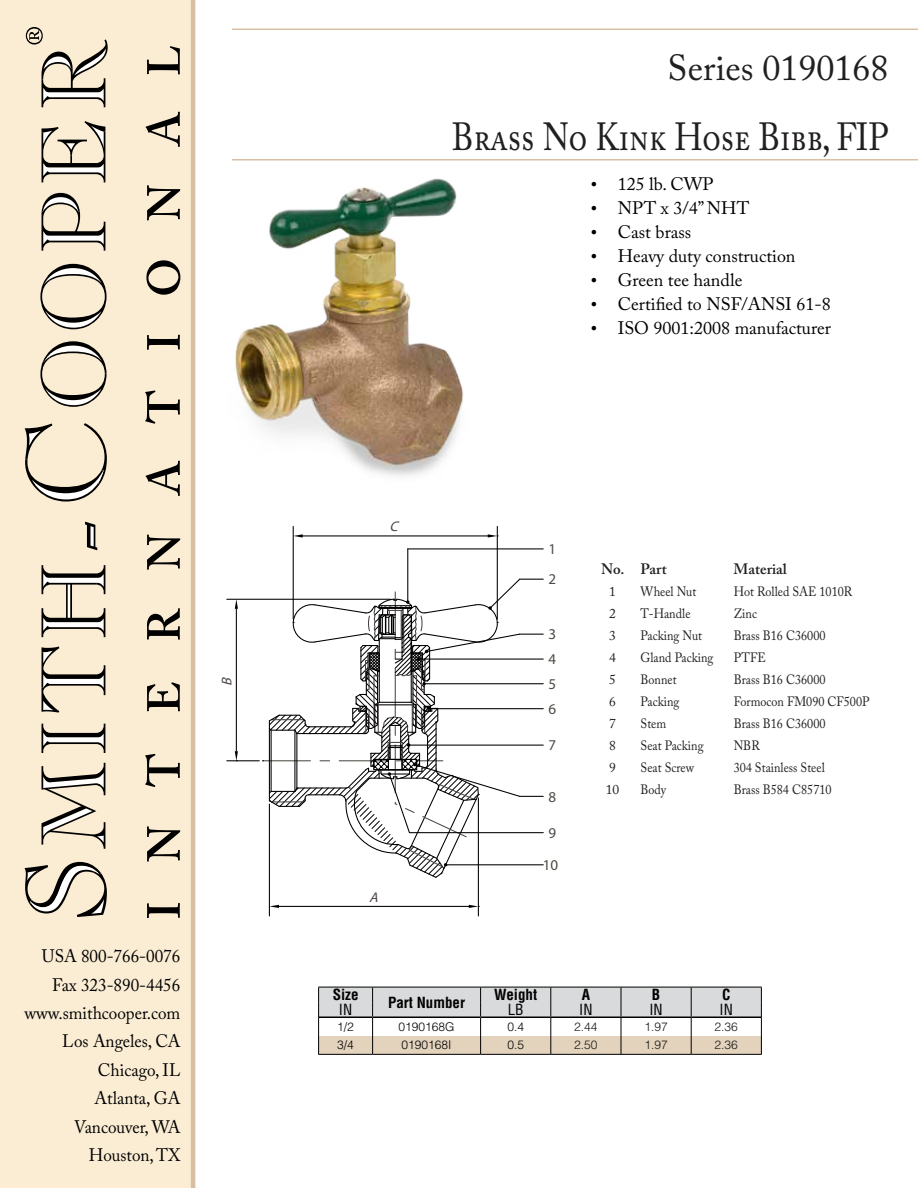
<style>
.page{position:relative;width:918px;height:1188px;background:#fff}
.page>*{position:absolute;margin:0;border:0;box-sizing:border-box;transform-origin:0 0}
.t1{font:39px "Adobe Caslon Pro";letter-spacing:-.005em;color:#221f1f;scale:.85 1}
.t2{font:36px "Adobe Caslon Pro";color:#221f1f}
.t3{font:18px "Adobe Caslon Pro";color:#000}
.t4{font:18px/28.3px "Adobe Caslon Pro";color:#000;text-align:right;scale:.95 1}
.t5{font:700 condensed 15px "Helvetica LT Std";color:#000}
.t6{font:600 15px "Adobe Caslon Pro";color:#221f1f}
.t7{font:15px/24.9px "Myriad Pro";color:#4d4b45}
.t8{font:condensed 15px "Helvetica LT Std";color:#000}
.t9{font:italic 14.1px "Myriad Pro";color:#4d4545}
.t10{font:13.5px "Adobe Caslon Pro";color:#221f1f;scale:.9 1}
.t11{font:13.5px "Adobe Caslon Pro";color:#221f1f}
.t12{font:300 12px "Helvetica LT Std";color:#000}
.t13{font:300 12px "Helvetica LT Std";color:#1a1717}
.s1{font-family:"Times New Roman"}
</style>
<div class="page">
<div style="left:0;top:0;width:191px;height:1188px;background:#fbedd4"></div>
<hr style="left:191px;top:0;width:4px;height:1188px;background:#d7c0a2">
<hr style="left:232px;top:28px;width:686px;height:2px;background:#d7c0a2">
<hr style="left:232px;top:159px;width:686px;height:1px;background:#d7c0a2">
<svg style="left:25px;top:862px;width:82px;height:55px"></svg>
<svg style="left:42px;top:763px;width:63px;height:86px"></svg>
<svg style="left:42px;top:724px;width:63px;height:29px"></svg>
<svg style="left:42px;top:647px;width:63px;height:66px"></svg>
<svg style="left:42px;top:565px;width:63px;height:72px"></svg>
<svg style="left:85px;top:522px;width:12px;height:28px"></svg>
<svg style="left:25px;top:423px;width:82px;height:79px"></svg>
<svg style="left:40px;top:341px;width:67px;height:66px"></svg>
<svg style="left:40px;top:264px;width:67px;height:65px"></svg>
<svg style="left:42px;top:193px;width:63px;height:58px"></svg>
<svg style="left:42px;top:121px;width:63px;height:61px"></svg>
<svg style="left:26px;top:27px;width:82px;height:80px"></svg>
<svg style="left:147px;top:46px;width:33px;height:28px"></svg>
<svg style="left:146px;top:112px;width:34px;height:35px"></svg>
<svg style="left:146px;top:461px;width:34px;height:35px"></svg>
<svg style="left:147px;top:903px;width:33px;height:15px"></svg>
<svg style="left:147px;top:826px;width:33px;height:35px"></svg>
<svg style="left:145px;top:754px;width:35px;height:33px"></svg>
<svg style="left:147px;top:682px;width:33px;height:29px"></svg>
<svg style="left:147px;top:608px;width:33px;height:32px"></svg>
<svg style="left:147px;top:535px;width:33px;height:35px"></svg>
<svg style="left:145px;top:390px;width:35px;height:34px"></svg>
<svg style="left:147px;top:335px;width:33px;height:15px"></svg>
<svg style="left:146px;top:260px;width:34px;height:35px"></svg>
<svg style="left:147px;top:185px;width:33px;height:35px"></svg>
<img style="left:235px;top:178px;width:228px;height:298px">
<svg style="left:318px;top:987px;width:444px;height:67px"></svg>
<hr style="left:318px;top:1054px;width:55px;height:1px;background:#000">
<hr style="left:373px;top:1054px;width:108px;height:1px;background:#000">
<hr style="left:481px;top:1054px;width:70px;height:1px;background:#000">
<hr style="left:551px;top:1054px;width:70px;height:1px;background:#000">
<hr style="left:621px;top:1054px;width:70px;height:1px;background:#000">
<hr style="left:691px;top:1054px;width:71px;height:1px;background:#000">
<hr style="left:319px;top:1017px;width:54px;height:1px;background:#000">
<hr style="left:373px;top:1017px;width:108px;height:1px;background:#000">
<hr style="left:481px;top:1017px;width:70px;height:1px;background:#000">
<hr style="left:551px;top:1017px;width:70px;height:1px;background:#000">
<hr style="left:621px;top:1017px;width:70px;height:1px;background:#000">
<hr style="left:691px;top:1017px;width:70px;height:1px;background:#000">
<hr style="left:408px;top:548px;width:135px;height:1px;background:#000">
<hr style="left:407px;top:549px;width:1px;height:52px;background:#000">
<hr style="left:293px;top:526px;width:1px;height:93px;background:#000">
<hr style="left:497px;top:526px;width:1px;height:93px;background:#000">
<hr style="left:303px;top:535px;width:185px;height:1px;background:#000">
<svg style="left:293px;top:534px;width:10px;height:4px"></svg>
<svg style="left:488px;top:534px;width:10px;height:4px"></svg>
<hr style="left:269px;top:804px;width:1px;height:112px;background:#000">
<hr style="left:478px;top:798px;width:1px;height:118px;background:#000">
<hr style="left:279px;top:906px;width:190px;height:1px;background:#000">
<svg style="left:269px;top:905px;width:10px;height:3px"></svg>
<svg style="left:469px;top:905px;width:10px;height:3px"></svg>
<hr style="left:227px;top:599px;width:164px;height:1px;background:#000">
<hr style="left:227px;top:760px;width:32px;height:1px;background:#000">
<hr style="left:236px;top:609px;width:1px;height:142px;background:#000">
<svg style="left:235px;top:599px;width:3px;height:10px"></svg>
<svg style="left:263px;top:578px;width:280px;height:301px"></svg>
<svg style="left:235px;top:751px;width:3px;height:11px"></svg>
<p class="t9" style="left:218px;top:686px;width:14px;rotate:-90deg">B</p>
<h3 class="t4" style="left:25px;top:942px;width:166px">USA 800-766-0076<br>Fax 323-890-4456 www.smithcooper.com<br>Los Angeles, CA<br>Chicago, IL<br>Atlanta, GA<br>Vancouver, WA<br>Houston, TX</h3>
<h2 class="t2" style="left:668px;top:47px;width:223px">Series 0190168</h2>
<h1 class="t1" style="left:452px;top:114px;width:515px">Brass No Kink Hose Bibb, FIP</h1>
<p class="t9" style="left:389px;top:518px;width:14px">C</p>
<p class="t9" style="left:369px;top:888px;width:15px">A</p>
<h3 class="t3" style="left:591px;top:174px;width:124px"><span class="s1">•</span> 125 lb. CWP</h3>
<h3 class="t3" style="left:591px;top:198px;width:160px"><span class="s1">•</span> NPT x 3/4” NHT</h3>
<h3 class="t3" style="left:591px;top:222px;width:102px"><span class="s1">•</span> Cast brass</h3>
<h3 class="t3" style="left:591px;top:246px;width:206px"><span class="s1">•</span> Heavy duty construction</h3>
<h3 class="t3" style="left:591px;top:270px;width:153px"><span class="s1">•</span> Green tee handle</h3>
<h3 class="t3" style="left:591px;top:294px;width:242px"><span class="s1">•</span> Certified to NSF/ANSI 61-8</h3>
<h3 class="t3" style="left:591px;top:318px;width:242px"><span class="s1">•</span> ISO 9001:2008 manufacturer</h3>
<p class="t7" style="left:549px;top:536px;width:9px">1</p>
<p class="t7" style="left:549px;top:567px;width:9px">2</p>
<p class="t7" style="left:549px;top:622px;width:9px">3<br>4</p>
<p class="t7" style="left:549px;top:671px;width:9px">5</p>
<p class="t7" style="left:549px;top:696px;width:9px">6</p>
<p class="t7" style="left:549px;top:733px;width:9px">7</p>
<p class="t7" style="left:549px;top:784px;width:9px">8</p>
<p class="t7" style="left:543px;top:817px;width:17px;line-height:32.1px;text-align:center">9<br>10</p>
<p class="t6" style="left:601px;top:560px;width:67px">No. Part</p>
<p class="t6" style="left:734px;top:560px;width:55px">Material</p>
<p class="t11" style="left:609px;top:584px;width:8px">1</p>
<p class="t10" style="left:641px;top:584px;width:64px">Wheel Nut</p>
<p class="t10" style="left:734px;top:584px;width:133px">Hot Rolled SAE 1010R</p>
<p class="t11" style="left:609px;top:606px;width:8px">2</p>
<p class="t10" style="left:641px;top:606px;width:57px">T-Handle</p>
<p class="t10" style="left:734px;top:606px;width:27px">Zinc</p>
<p class="t11" style="left:609px;top:628px;width:8px">3</p>
<p class="t10" style="left:641px;top:628px;width:70px">Packing Nut</p>
<p class="t10" style="left:734px;top:628px;width:104px">Brass B16 C36000</p>
<p class="t11" style="left:609px;top:649px;width:8px">4</p>
<p class="t10" style="left:641px;top:649px;width:83px">Gland Packing</p>
<p class="t10" style="left:734px;top:649px;width:37px">PTFE</p>
<p class="t11" style="left:609px;top:671px;width:8px">5</p>
<p class="t10" style="left:641px;top:671px;width:42px">Bonnet</p>
<p class="t10" style="left:734px;top:671px;width:104px">Brass B16 C36000</p>
<p class="t11" style="left:609px;top:693px;width:8px">6</p>
<p class="t10" style="left:641px;top:693px;width:45px">Packing</p>
<p class="t10" style="left:734px;top:693px;width:152px">Formocon FM090 CF500P</p>
<p class="t11" style="left:609px;top:715px;width:8px">7</p>
<p class="t10" style="left:641px;top:715px;width:30px">Stem</p>
<p class="t10" style="left:734px;top:715px;width:104px">Brass B16 C36000</p>
<p class="t11" style="left:609px;top:737px;width:8px">8</p>
<p class="t10" style="left:641px;top:737px;width:72px">Seat Packing</p>
<p class="t10" style="left:734px;top:737px;width:31px">NBR</p>
<p class="t11" style="left:609px;top:759px;width:8px">9</p>
<p class="t10" style="left:641px;top:759px;width:62px">Seat Screw</p>
<p class="t10" style="left:734px;top:759px;width:103px">304 Stainless Steel</p>
<p class="t11" style="left:606px;top:781px;width:15px">10</p>
<p class="t10" style="left:641px;top:781px;width:30px">Body</p>
<p class="t10" style="left:734px;top:781px;width:110px">Brass B584 C85710</p>
<p class="t5" style="left:333px;top:985px;width:27px">Size</p>
<p class="t5" style="left:388px;top:993px;width:79px">Part Number</p>
<p class="t5" style="left:494px;top:985px;width:45px">Weight</p>
<p class="t5" style="left:582px;top:985px;width:10px">A</p>
<p class="t5" style="left:652px;top:985px;width:10px">B</p>
<p class="t5" style="left:722px;top:985px;width:10px">C</p>
<p class="t8" style="left:339px;top:1000px;width:15px">IN</p>
<p class="t8" style="left:508px;top:1000px;width:17px">LB</p>
<p class="t8" style="left:579px;top:1000px;width:15px">IN</p>
<p class="t8" style="left:649px;top:1000px;width:15px">IN</p>
<p class="t8" style="left:720px;top:1000px;width:15px">IN</p>
<p class="t12" style="left:337px;top:1019px;width:18px">1/2</p>
<p class="t12" style="left:399px;top:1019px;width:58px">0190168G</p>
<p class="t12" style="left:507px;top:1019px;width:18px">0.4</p>
<p class="t13" style="left:574px;top:1019px;width:25px">2.44</p>
<p class="t13" style="left:644px;top:1019px;width:25px">1.97</p>
<p class="t13" style="left:715px;top:1019px;width:25px">2.36</p>
<p class="t12" style="left:337px;top:1038px;width:18px">3/4</p>
<p class="t12" style="left:402px;top:1038px;width:52px">0190168I</p>
<p class="t12" style="left:507px;top:1038px;width:18px">0.5</p>
<p class="t13" style="left:574px;top:1038px;width:25px">2.50</p>
<p class="t13" style="left:644px;top:1038px;width:25px">1.97</p>
<p class="t13" style="left:715px;top:1038px;width:25px">2.36</p>
</div>
